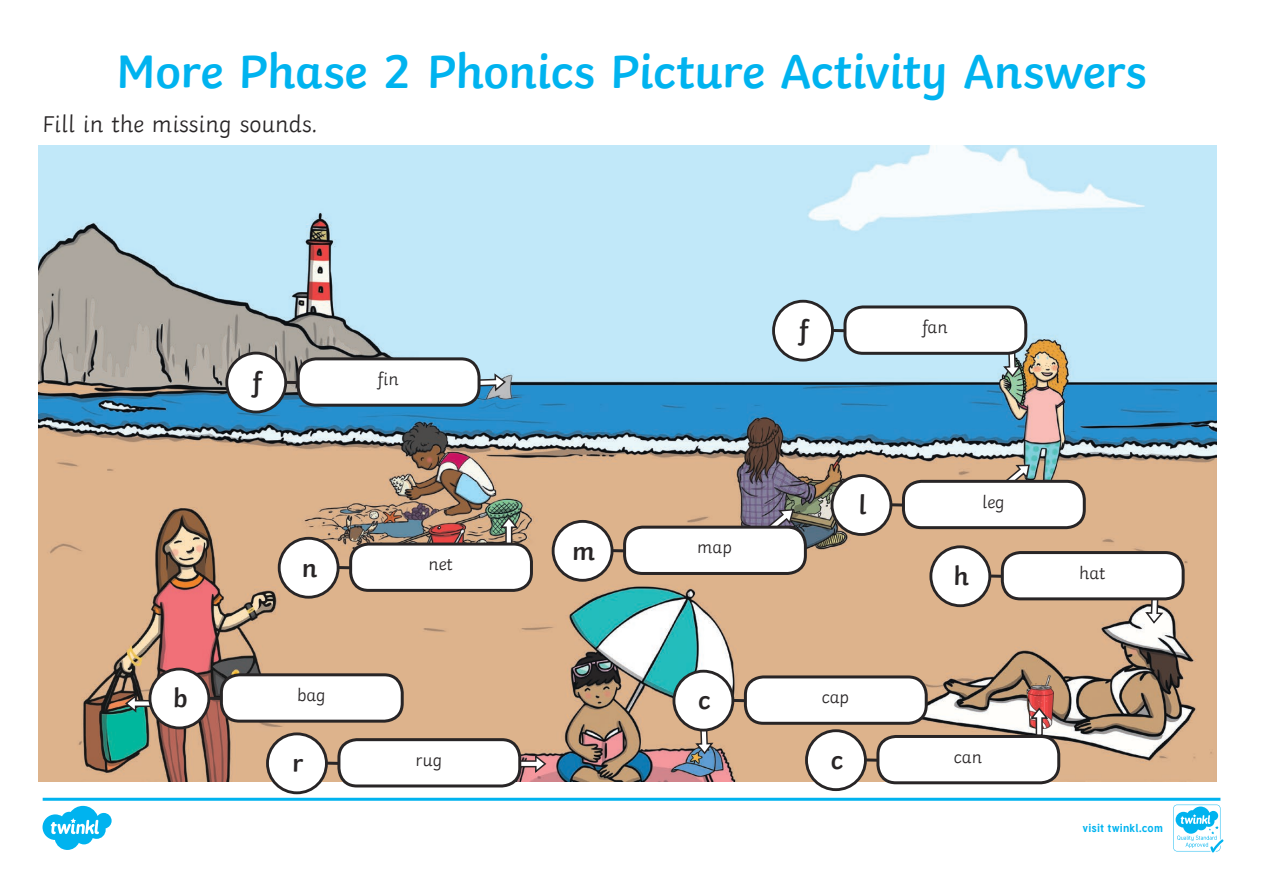
<style>
.page{position:relative;width:1263px;height:893px;background:#fff}
.page>*{position:absolute;margin:0;border:0;box-sizing:border-box;transform-origin:0 0}
.Heading_1{font:600 49.5px "Twinkl";letter-spacing:-.01em;color:#00b3ef}
.Heading_2{font:600 27px "Twinkl";color:#282526}
.KS1_Body_Copy{font:300 24px "Twinkl";color:#282526}
.Aim{font:300 18px "Twinkl";color:#282526}
.t1{font:700 11.4px "Tuffy";letter-spacing:.015em;color:#00b3ef}
</style>
<div class="page">
<img style="left:39px;top:146px;width:1178px;height:636px">
<svg style="left:480px;top:372px;width:27px;height:21px"></svg>
<svg style="left:1001px;top:348px;width:22px;height:30px"></svg>
<svg style="left:498px;top:516px;width:21px;height:27px"></svg>
<img style="left:1029px;top:685px;width:25px;height:43px">
<svg style="left:1029px;top:707px;width:21px;height:30px"></svg>
<svg style="left:210px;top:695px;width:10px;height:7px"></svg>
<div style="left:221px;top:675px;width:181px;height:46px;background:#fff;border-radius:18px"></div>
<div style="left:220px;top:673px;width:184px;height:50px;border:3px solid #282526;border-radius:18px"></div>
<svg style="left:124px;top:693px;width:30px;height:21px"></svg>
<div style="left:150px;top:669px;width:59px;height:59px;background:#fff;border-radius:50%"></div>
<div style="left:149px;top:668px;width:61px;height:61px;border:3px solid #282526;border-radius:50%"></div>
<svg style="left:734px;top:697px;width:10px;height:7px"></svg>
<div style="left:745px;top:677px;width:181px;height:46px;background:#fff;border-radius:18px"></div>
<div style="left:744px;top:675px;width:184px;height:50px;border:3px solid #282526;border-radius:18px"></div>
<svg style="left:694px;top:729px;width:21px;height:26px"></svg>
<div style="left:674px;top:671px;width:59px;height:59px;background:#fff;border-radius:50%"></div>
<div style="left:672px;top:670px;width:62px;height:61px;border:3px solid #282526;border-radius:50%"></div>
<svg style="left:1144px;top:600px;width:21px;height:25px"></svg>
<svg style="left:520px;top:753px;width:27px;height:22px"></svg>
<svg style="left:1005px;top:464px;width:26px;height:16px"></svg>
<svg style="left:328px;top:760px;width:9px;height:7px"></svg>
<div style="left:339px;top:740px;width:181px;height:46px;background:#fff;border-radius:18px"></div>
<div style="left:337px;top:738px;width:184px;height:49px;border:3px solid #282526;border-radius:18px"></div>
<div style="left:267px;top:734px;width:59px;height:59px;background:#fff;border-radius:50%"></div>
<div style="left:266px;top:732px;width:62px;height:62px;border:3px solid #282526;border-radius:50%"></div>
<svg style="left:340px;top:564px;width:9px;height:7px"></svg>
<div style="left:351px;top:544px;width:180px;height:46px;background:#fff;border-radius:18px"></div>
<div style="left:349px;top:543px;width:184px;height:49px;border:3px solid #282526;border-radius:18px"></div>
<div style="left:279px;top:538px;width:59px;height:59px;background:#fff;border-radius:50%"></div>
<div style="left:278px;top:537px;width:62px;height:62px;border:3px solid #282526;border-radius:50%"></div>
<svg style="left:287px;top:379px;width:10px;height:7px"></svg>
<div style="left:298px;top:359px;width:181px;height:46px;background:#fff;border-radius:18px"></div>
<div style="left:297px;top:357px;width:183px;height:50px;border:3px solid #282526;border-radius:18px"></div>
<div style="left:227px;top:353px;width:59px;height:59px;background:#fff;border-radius:50%"></div>
<div style="left:225px;top:352px;width:62px;height:61px;border:3px solid #282526;border-radius:50%"></div>
<svg style="left:834px;top:327px;width:9px;height:7px"></svg>
<div style="left:845px;top:307px;width:181px;height:46px;background:#fff;border-radius:18px"></div>
<div style="left:843px;top:305px;width:184px;height:50px;border:3px solid #282526;border-radius:18px"></div>
<div style="left:773px;top:301px;width:59px;height:59px;background:#fff;border-radius:50%"></div>
<div style="left:772px;top:300px;width:62px;height:62px;border:3px solid #282526;border-radius:50%"></div>
<svg style="left:867px;top:756px;width:9px;height:8px"></svg>
<div style="left:878px;top:736px;width:181px;height:47px;background:#fff;border-radius:18px"></div>
<div style="left:876px;top:735px;width:184px;height:49px;border:3px solid #282526;border-radius:18px"></div>
<div style="left:806px;top:731px;width:59px;height:59px;background:#fff;border-radius:50%"></div>
<div style="left:805px;top:729px;width:62px;height:62px;border:3px solid #282526;border-radius:50%"></div>
<svg style="left:991px;top:572px;width:10px;height:8px"></svg>
<div style="left:1002px;top:553px;width:181px;height:46px;background:#fff;border-radius:18px"></div>
<div style="left:1001px;top:551px;width:184px;height:49px;border:3px solid #282526;border-radius:18px"></div>
<div style="left:931px;top:547px;width:59px;height:59px;background:#fff;border-radius:50%"></div>
<div style="left:929px;top:545px;width:62px;height:62px;border:3px solid #282526;border-radius:50%"></div>
<svg style="left:892px;top:501px;width:10px;height:8px"></svg>
<div style="left:903px;top:481px;width:181px;height:47px;background:#fff;border-radius:18px"></div>
<div style="left:902px;top:480px;width:184px;height:49px;border:3px solid #282526;border-radius:18px"></div>
<div style="left:832px;top:476px;width:59px;height:58px;background:#fff;border-radius:50%"></div>
<div style="left:830px;top:474px;width:62px;height:62px;border:3px solid #282526;border-radius:50%"></div>
<svg style="left:765px;top:508px;width:30px;height:19px"></svg>
<svg style="left:613px;top:547px;width:10px;height:8px"></svg>
<div style="left:624px;top:527px;width:181px;height:46px;background:#fff;border-radius:18px"></div>
<div style="left:623px;top:526px;width:184px;height:49px;border:3px solid #282526;border-radius:18px"></div>
<div style="left:553px;top:521px;width:59px;height:59px;background:#fff;border-radius:50%"></div>
<div style="left:552px;top:520px;width:61px;height:62px;border:3px solid #282526;border-radius:50%"></div>
<svg style="left:43px;top:798px;width:1180px;height:54px"></svg>
<p class="Heading_1" style="left:116px;top:32px;width:1032px">More Phase 2 Phonics Picture Activity Answers</p>
<p class="KS1_Body_Copy" style="left:42px;top:106px;width:277px">Fill in the missing sounds.</p>
<p class="Heading_2" style="left:253px;top:361px;width:10px">f</p>
<p class="Aim" style="left:378px;top:365px;width:22px">fin</p>
<p class="Heading_2" style="left:302px;top:546px;width:17px">n</p>
<p class="Aim" style="left:428px;top:551px;width:26px">net</p>
<p class="Heading_2" style="left:572px;top:529px;width:24px">m</p>
<p class="Aim" style="left:697px;top:534px;width:36px">map</p>
<p class="Heading_2" style="left:799px;top:309px;width:10px">f</p>
<p class="Heading_2" style="left:858px;top:483px;width:10px">l</p>
<p class="Heading_2" style="left:173px;top:677px;width:16px">b</p>
<p class="Aim" style="left:297px;top:681px;width:30px">bag</p>
<p class="Aim" style="left:822px;top:684px;width:29px">cap</p>
<p class="Heading_2" style="left:698px;top:679px;width:14px">c</p>
<p class="Heading_2" style="left:292px;top:742px;width:13px">r</p>
<p class="Aim" style="left:416px;top:746px;width:28px">rug</p>
<p class="Heading_2" style="left:831px;top:738px;width:14px">c</p>
<p class="Aim" style="left:922px;top:314px;width:27px">fan</p>
<p class="Aim" style="left:982px;top:488px;width:24px">leg</p>
<p class="Heading_2" style="left:953px;top:555px;width:17px">h</p>
<p class="Aim" style="left:1079px;top:559px;width:28px">hat</p>
<p class="Aim" style="left:954px;top:743px;width:30px">can</p>
<p class="t1" style="left:1082px;top:819px;width:82px">visit twinkl.com</p>
</div>
